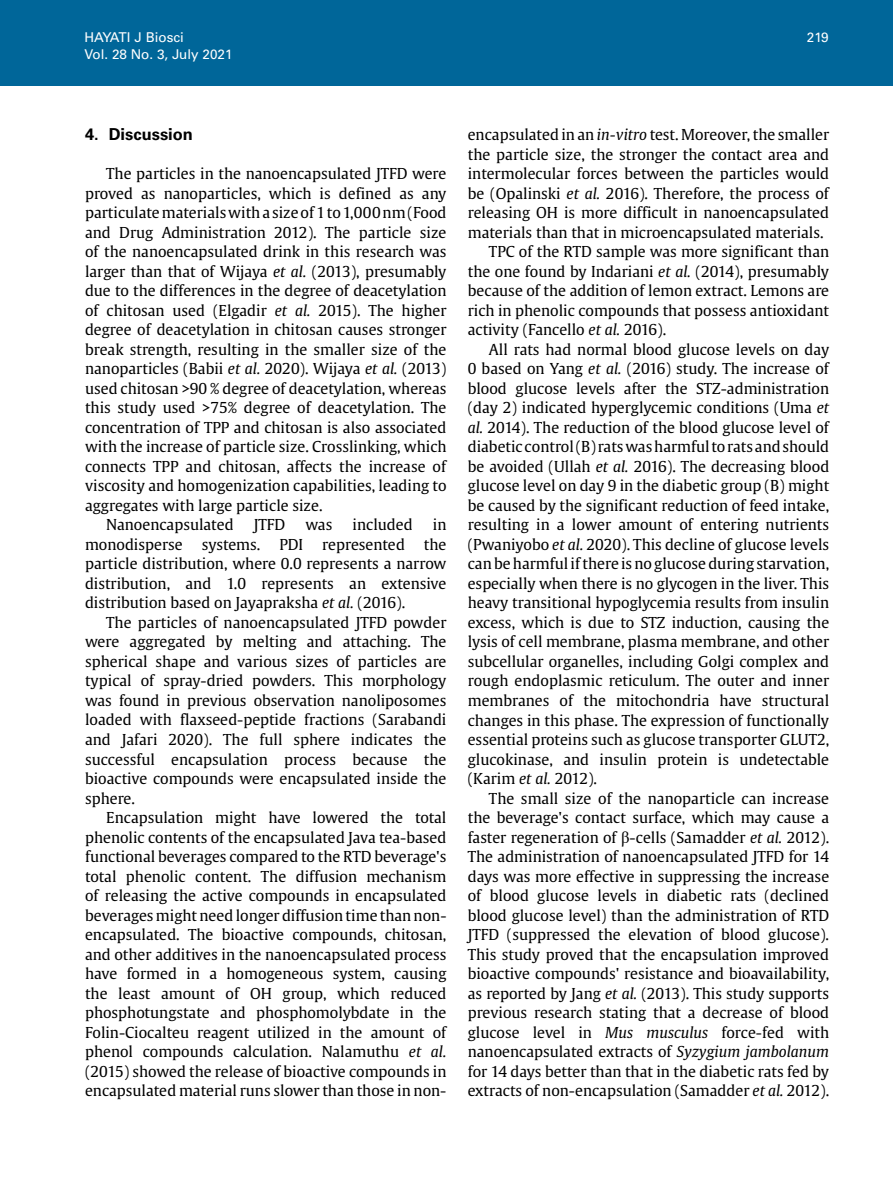
<style>
.page{position:relative;width:893px;height:1191px;background:#fff}
.page>*{position:absolute;margin:0;border:0;box-sizing:border-box;transform-origin:0 0}
.t1{font:700 16.5px "Univers LT Std";color:#000}
.t2{font:15px/19.5px "Gulliver";color:#000;text-align:justify}
.t3{font:13.5px "Univers LT Std";color:#fff}
.s1{font-style:italic}
.s2{font-family:"Times New Roman";font-size:16.5px}
</style>
<div class="page">
<div style="left:0;top:0;width:893px;height:85px;background:#069"></div>
<p class="t3" style="left:85px;top:30px;width:101px">HAYATI J Biosci</p>
<p class="t3" style="left:807px;top:30px;width:23px">219</p>
<p class="t3" style="left:85px;top:46px;width:150px">Vol. 28 No. 3, July 2021</p>
<p class="t1" style="left:85px;top:125px;width:109px">4. Discussion</p>
<p class="t2" style="left:106px;top:164px;width:342px">The particles in the nanoencapsulated JTFD were</p>
<p class="t2" style="left:85px;top:183px;width:363px">proved as nanoparticles, which is defined as any</p>
<p class="t2" style="left:85px;top:203px;width:363px">particulate materials with a size of 1 to 1,000 nm (Food</p>
<p class="t2" style="left:85px;top:222px;width:363px">and Drug Administration 2012). The particle size</p>
<p class="t2" style="left:85px;top:242px;width:363px">of the nanoencapsulated drink in this research was</p>
<p class="t2" style="left:85px;top:261px;width:363px">larger than that of Wijaya <span class="s1">et al.</span> (2013), presumably</p>
<p class="t2" style="left:85px;top:281px;width:363px">due to the differences in the degree of deacetylation</p>
<p class="t2" style="left:85px;top:300px;width:363px">of chitosan used (Elgadir <span class="s1">et al.</span> 2015). The higher</p>
<p class="t2" style="left:85px;top:320px;width:363px">degree of deacetylation in chitosan causes stronger</p>
<p class="t2" style="left:85px;top:339px;width:363px">break strength, resulting in the smaller size of the</p>
<p class="t2" style="left:85px;top:359px;width:363px">nanoparticles (Babii <span class="s1">et al.</span> 2020). Wijaya <span class="s1">et al.</span> (2013)</p>
<p class="t2" style="left:85px;top:378px;width:363px">used chitosan &gt;90 % degree of deacetylation, whereas</p>
<p class="t2" style="left:85px;top:398px;width:363px">this study used &gt;75% degree of deacetylation. The</p>
<p class="t2" style="left:85px;top:417px;width:363px">concentration of TPP and chitosan is also associated</p>
<p class="t2" style="left:85px;top:437px;width:363px">with the increase of particle size. Crosslinking, which</p>
<p class="t2" style="left:85px;top:456px;width:363px">connects TPP and chitosan, affects the increase of</p>
<p class="t2" style="left:85px;top:476px;width:363px">viscosity and homogenization capabilities, leading to</p>
<p class="t2" style="left:85px;top:495px;width:239px">aggregates with large particle size.</p>
<p class="t2" style="left:106px;top:515px;width:129px">Nanoencapsulated</p>
<p class="t2" style="left:254px;top:515px;width:33px">JTFD</p>
<p class="t2" style="left:305px;top:515px;width:28px">was</p>
<p class="t2" style="left:353px;top:515px;width:62px">included</p>
<p class="t2" style="left:433px;top:515px;width:15px">in</p>
<p class="t2" style="left:85px;top:534px;width:99px">monodisperse</p>
<p class="t2" style="left:202px;top:534px;width:60px">systems.</p>
<p class="t2" style="left:279px;top:534px;width:25px">PDI</p>
<p class="t2" style="left:322px;top:534px;width:84px">represented</p>
<p class="t2" style="left:85px;top:534px;width:363px;text-indent:339px">the particle distribution, where 0.0 represents a narrow distribution, and 1.0 represents an extensive distribution based on Jayapraksha <span class="s1">et al.</span> (2016).</p>
<p class="t2" style="left:85px;top:612px;width:363px;text-indent:21px">The particles of nanoencapsulated JTFD powder were aggregated by melting and attaching. The spherical shape and various sizes of particles are typical of spray-dried powders. This morphology was found in previous observation nanoliposomes loaded with flaxseed-peptide fractions (Sarabandi and Jafari 2020). The full sphere indicates the successful encapsulation process because the bioactive compounds were encapsulated inside the sphere.</p>
<p class="t2" style="left:85px;top:807px;width:363px;text-indent:21px">Encapsulation might have lowered the total phenolic contents of the encapsulated Java tea-based functional beverages compared to the RTD beverage's total phenolic content. The diffusion mechanism of releasing the active compounds in encapsulated beverages might need longer diffusion time than non&shy;encapsulated. The bioactive compounds, chitosan, and other additives in the nanoencapsulated process have formed in a homogeneous system, causing the least amount of OH group, which reduced phosphotungstate and phosphomolybdate in the Folin-Ciocalteu reagent utilized in the amount of phenol compounds calculation. Nalamuthu <span class="s1">et al. </span>(2015) showed the release of bioactive compounds in encapsulated material runs slower than those in non-</p>
<p class="t2" style="left:468px;top:125px;width:363px">encapsulated in an <span class="s1">in-vitro</span> test. Moreover, the smaller</p>
<p class="t2" style="left:468px;top:144px;width:363px">the particle size, the stronger the contact area and</p>
<p class="t2" style="left:468px;top:164px;width:363px">intermolecular forces between the particles would</p>
<p class="t2" style="left:468px;top:183px;width:363px">be (Opalinski <span class="s1">et al.</span> 2016). Therefore, the process of</p>
<p class="t2" style="left:468px;top:203px;width:363px">releasing OH is more difficult in nanoencapsulated</p>
<p class="t2" style="left:468px;top:222px;width:357px">materials than that in microencapsulated materials.</p>
<p class="t2" style="left:489px;top:242px;width:342px">TPC of the RTD sample was more significant than</p>
<p class="t2" style="left:468px;top:261px;width:363px">the one found by Indariani <span class="s1">et al.</span> (2014), presumably</p>
<p class="t2" style="left:468px;top:281px;width:363px">because of the addition of lemon extract. Lemons are</p>
<p class="t2" style="left:468px;top:300px;width:363px">rich in phenolic compounds that possess antioxidant</p>
<p class="t2" style="left:468px;top:320px;width:200px">activity (Fancello <span class="s1">et al.</span> 2016).</p>
<p class="t2" style="left:489px;top:339px;width:342px">All rats had normal blood glucose levels on day</p>
<p class="t2" style="left:468px;top:359px;width:363px">0 based on Yang <span class="s1">et al.</span> (2016) study. The increase of</p>
<p class="t2" style="left:468px;top:378px;width:363px">blood glucose levels after the STZ-administration</p>
<p class="t2" style="left:468px;top:398px;width:363px">(day 2) indicated hyperglycemic conditions (Uma <span class="s1">et</span></p>
<p class="t2" style="left:468px;top:417px;width:363px"><span class="s1">al.</span> 2014). The reduction of the blood glucose level of</p>
<p class="t2" style="left:468px;top:437px;width:363px">diabetic control (B) rats was harmful to rats and should</p>
<p class="t2" style="left:468px;top:456px;width:363px">be avoided (Ullah <span class="s1">et al.</span> 2016). The decreasing blood</p>
<p class="t2" style="left:468px;top:476px;width:363px">glucose level on day 9 in the diabetic group (B) might</p>
<p class="t2" style="left:468px;top:495px;width:363px">be caused by the significant reduction of feed intake,</p>
<p class="t2" style="left:468px;top:515px;width:363px">resulting in a lower amount of entering nutrients</p>
<p class="t2" style="left:468px;top:534px;width:363px">(Pwaniyobo <span class="s1">et al.</span> 2020). This decline of glucose levels</p>
<p class="t2" style="left:468px;top:554px;width:363px">can be harmful if there is no glucose during starvation,</p>
<p class="t2" style="left:468px;top:573px;width:363px">especially when there is no glycogen in the liver. This</p>
<p class="t2" style="left:468px;top:593px;width:363px">heavy transitional hypoglycemia results from insulin</p>
<p class="t2" style="left:468px;top:612px;width:363px">excess, which is due to STZ induction, causing the</p>
<p class="t2" style="left:468px;top:632px;width:363px">lysis of cell membrane, plasma membrane, and other</p>
<p class="t2" style="left:468px;top:651px;width:363px">subcellular organelles, including Golgi complex and</p>
<p class="t2" style="left:468px;top:671px;width:363px">rough endoplasmic reticulum. The outer and inner</p>
<p class="t2" style="left:468px;top:690px;width:363px">membranes of the mitochondria have structural</p>
<p class="t2" style="left:468px;top:710px;width:363px">changes in this phase. The expression of functionally</p>
<p class="t2" style="left:468px;top:729px;width:363px">essential proteins such as glucose transporter GLUT2,</p>
<p class="t2" style="left:468px;top:749px;width:363px">glucokinase, and insulin protein is undetectable</p>
<p class="t2" style="left:468px;top:768px;width:131px">(Karim <span class="s1">et al.</span> 2012).</p>
<p class="t2" style="left:489px;top:788px;width:342px">The small size of the nanoparticle can increase</p>
<p class="t2" style="left:468px;top:807px;width:363px">the beverage's contact surface, which may cause a</p>
<p class="t2" style="left:468px;top:827px;width:363px">faster regeneration of <span class="s2">β</span>-cells (Samadder <span class="s1">et al.</span> 2012).</p>
<p class="t2" style="left:468px;top:846px;width:363px">The administration of nanoencapsulated JTFD for 14</p>
<p class="t2" style="left:468px;top:866px;width:363px">days was more effective in suppressing the increase</p>
<p class="t2" style="left:468px;top:885px;width:363px">of blood glucose levels in diabetic rats (declined</p>
<p class="t2" style="left:468px;top:905px;width:363px">blood glucose level) than the administration of RTD</p>
<p class="t2" style="left:468px;top:924px;width:363px">JTFD (suppressed the elevation of blood glucose).</p>
<p class="t2" style="left:468px;top:944px;width:363px">This study proved that the encapsulation improved</p>
<p class="t2" style="left:468px;top:963px;width:363px">bioactive compounds' resistance and bioavailability,</p>
<p class="t2" style="left:468px;top:983px;width:363px">as reported by Jang <span class="s1">et al.</span> (2013). This study supports</p>
<p class="t2" style="left:468px;top:1002px;width:363px">previous research stating that a decrease of blood</p>
<p class="t2" style="left:468px;top:1022px;width:363px">glucose level in <span class="s1">Mus musculus</span> force-fed with</p>
<p class="t2" style="left:468px;top:1041px;width:363px">nanoencapsulated extracts of <span class="s1">Syzygium jambolanum</span></p>
<p class="t2" style="left:468px;top:1061px;width:363px">for 14 days better than that in the diabetic rats fed by</p>
<p class="t2" style="left:468px;top:1080px;width:363px">extracts of non-encapsulation (Samadder <span class="s1">et al.</span> 2012).</p>
</div>
